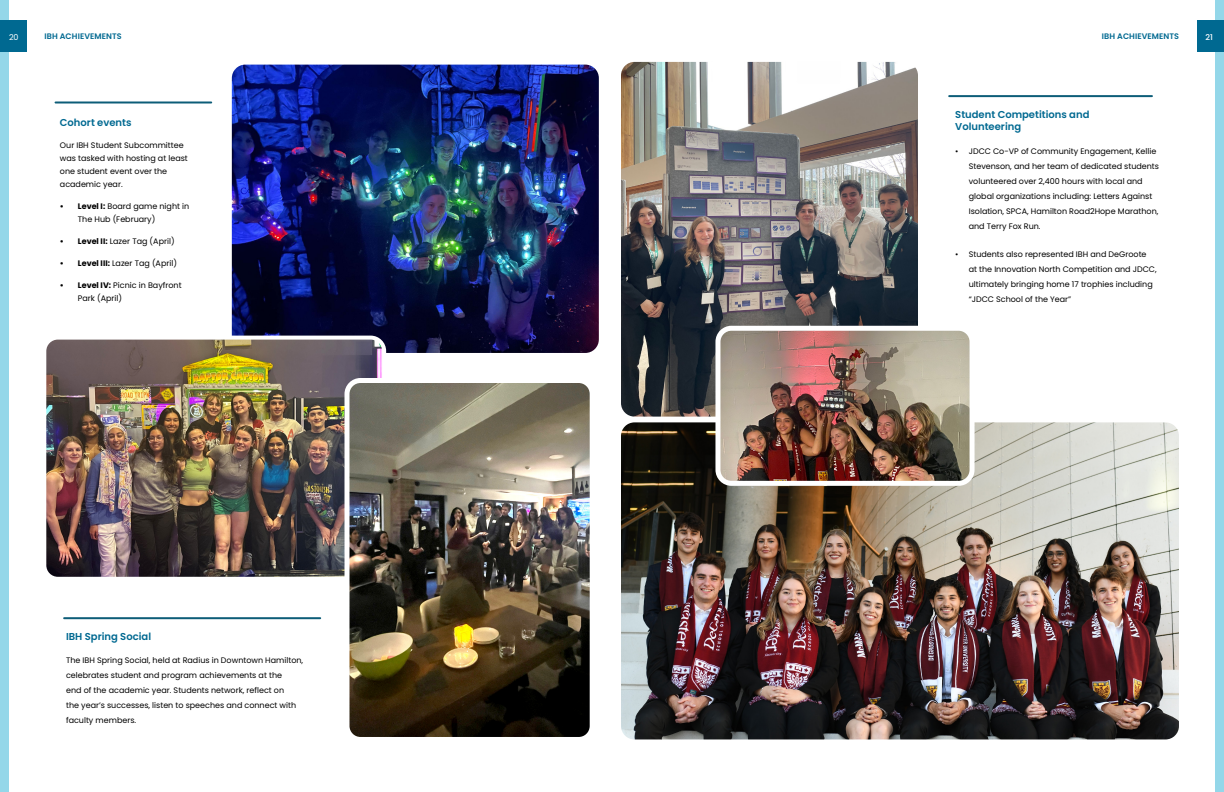
<style>
.page{position:relative;width:1224px;height:792px;background:#fff}
.page>*{position:absolute;margin:0;border:0;box-sizing:border-box;transform-origin:0 0}
.t1{font:600 10px/12px "Poppins";color:#006991}
.t2{font:8px/15px "Poppins";color:#000}
.t3{font:600 8px "Poppins";letter-spacing:.01em;color:#006991}
.t4{font:8px "Poppins";color:#fff}
.t5{font:500 8px "Poppins";color:#fff}
.s1{font-weight:700}
</style>
<div class="page">
<hr style="left:56px;top:102px;width:155px;height:2px;background:#0d5d78">
<hr style="left:64px;top:617px;width:256px;height:2px;background:#0d5d78">
<img style="left:232px;top:65px;width:367px;height:288px">
<img style="left:47px;top:338px;width:337px;height:238px">
<div style="left:42px;top:336px;width:344px;height:245px;border:4px solid #fff;border-radius:14px"></div>
<img style="left:347px;top:380px;width:242px;height:356px">
<div style="left:344px;top:378px;width:251px;height:364px;border:5px solid #fff;border-radius:14px"></div>
<hr style="left:949px;top:95px;width:203px;height:2px;background:#0d5d78">
<img style="left:621px;top:422px;width:558px;height:317px">
<img style="left:621px;top:62px;width:297px;height:355px">
<img style="left:718px;top:328px;width:254px;height:155px">
<div style="left:715px;top:326px;width:260px;height:160px;border:5px solid #fff;border-radius:14px"></div>
<div style="left:1215px;top:0;width:9px;height:792px;background:#94d7e9"></div>
<div style="left:0;top:0;width:9px;height:792px;background:#94d7e9"></div>
<div style="left:0;top:20px;width:27px;height:32px;background:#006991"></div>
<div style="left:1197px;top:20px;width:27px;height:32px;background:#006991"></div>
<p class="t4" style="left:9px;top:32px;width:11px">20</p>
<p class="t3" style="left:45px;top:32px;width:79px">IBH ACHIEVEMENTS</p>
<p class="t3" style="left:1102px;top:32px;width:79px">IBH ACHIEVEMENTS</p>
<p class="t5" style="left:1206px;top:32px;width:9px">21</p>
<p class="t1" style="left:60px;top:116px;width:73px">Cohort events</p>
<p class="t2" style="left:60px;top:139px;width:129px;line-height:13px">Our IBH Student Subcommittee was tasked with hosting at least one student event over the academic year.</p>
<p class="t2" style="left:78px;top:200px;width:113px;line-height:13px;text-indent:-18px"><span class="s1">• Level I:</span> Board game night in<br>The Hub (February)</p>
<p class="t2" style="left:60px;top:234px;width:116px"><span class="s1">• Level II:</span> Lazer Tag (April)</p>
<p class="t2" style="left:60px;top:256px;width:119px"><span class="s1">• Level III:</span> Lazer Tag (April)</p>
<p class="t2" style="left:78px;top:279px;width:105px;line-height:13px;text-indent:-18px"><span class="s1">• Level IV:</span> Picnic in Bayfront<br>Park (April)</p>
<p class="t1" style="left:66px;top:631px;width:87px">IBH Spring Social</p>
<p class="t2" style="left:66px;top:652px;width:239px">The IBH Spring Social, held at Radius in Downtown Hamilton, celebrates student and program achievements at the<br>end of the academic year. Students network, reflect on<br>the year’s successes, listen to speeches and connect with faculty members.</p>
<p class="t1" style="left:955px;top:109px;width:136px">Student Competitions and<br>Volunteering</p>
<p class="t2" style="left:969px;top:143px;width:192px;text-indent:-13px">• JDCC Co-VP of Community Engagement, Kellie Stevenson, and her team of dedicated students volunteered over 2,400 hours with local and global organizations including: Letters Against Isolation, SPCA, Hamilton Road2Hope Marathon, and Terry Fox Run.</p>
<p class="t2" style="left:969px;top:247px;width:189px;text-indent:-13px">• Students also represented IBH and DeGroote at the Innovation North Competition and JDCC, ultimately bringing home 17 trophies including “JDCC School of the Year”</p>
</div>
